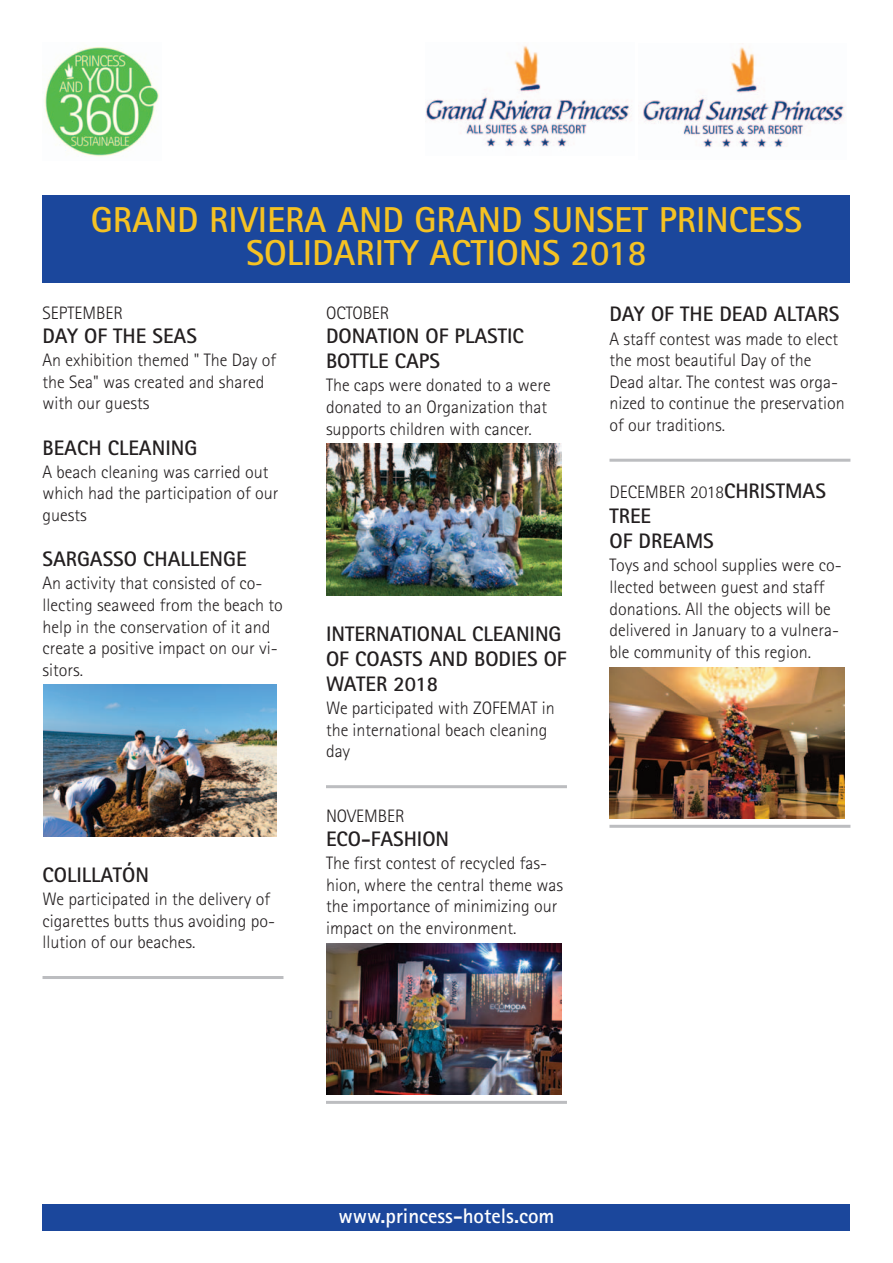
<style>
.page{position:relative;width:893px;height:1263px;background:#fff}
.page>*{position:absolute;margin:0;border:0;box-sizing:border-box;transform-origin:0 0}
.t1{font:700 36px/33px "Rotis Sans Serif";color:#f5c223;text-align:center}
.t2{font:700 21px/25.2px "Rotis Sans Serif";color:#231f20}
.t3{font:700 21px "Rotis Sans Serif";color:#fff}
.t4{font:300 18px/21.6px "Rotis Sans Serif";color:#231f20}
.s1{font-weight:700;font-size:21px}
</style>
<div class="page">
<hr style="left:43px;top:976px;width:240px;height:3px;background:#bcbdc0">
<hr style="left:326px;top:785px;width:241px;height:3px;background:#bcbdc0">
<hr style="left:326px;top:1101px;width:241px;height:3px;background:#bcbdc0">
<hr style="left:609px;top:459px;width:241px;height:3px;background:#bcbdc0">
<hr style="left:609px;top:825px;width:241px;height:3px;background:#bcbdc0">
<img style="left:43px;top:685px;width:234px;height:152px">
<img style="left:326px;top:444px;width:235px;height:151px">
<img style="left:326px;top:943px;width:235px;height:152px">
<img style="left:609px;top:667px;width:236px;height:152px">
<div style="left:43px;top:195px;width:807px;height:87px;background:#1b479c"></div>
<div style="left:43px;top:1204px;width:807px;height:27px;background:#1b479c"></div>
<img style="left:426px;top:46px;width:204px;height:101px">
<img style="left:44px;top:47px;width:115px;height:110px">
<img style="left:643px;top:47px;width:202px;height:100px">
<h1 class="t1" style="left:91px;top:207px;width:713px">GRAND RIVIERA AND GRAND SUNSET PRINCESS<br>SOLIDARITY ACTIONS 2018</h1>
<p class="t4" style="left:43px;top:304px;width:82px">SEPTEMBER</p>
<p class="t2" style="left:43px;top:325px;width:156px">DAY OF THE SEAS</p>
<p class="t4" style="left:43px;top:351px;width:235px">An exhibition themed " The Day of the Sea" was created and shared with our guests</p>
<p class="t2" style="left:43px;top:437px;width:156px">BEACH CLEANING</p>
<p class="t4" style="left:43px;top:463px;width:237px">A beach cleaning was carried out which had the participation of our guests</p>
<p class="t2" style="left:43px;top:549px;width:206px">SARGASSO CHALLENGE</p>
<p class="t4" style="left:43px;top:574px;width:242px">An activity that consisted of co&shy;llecting seaweed from the beach to help in the conservation of it and create a positive impact on our vi&shy;sitors.</p>
<p class="t2" style="left:43px;top:864px;width:108px">COLILLATÓN</p>
<p class="t4" style="left:43px;top:890px;width:234px">We participated in the delivery of cigarettes butts thus avoiding po&shy;llution of our beaches.</p>
<p class="t4" style="left:326px;top:304px;width:65px">OCTOBER</p>
<p class="t2" style="left:326px;top:325px;width:199px">DONATION OF PLASTIC<br>BOTTLE CAPS</p>
<p class="t4" style="left:326px;top:376px;width:226px">The caps were donated to a were donated to an Organization that supports children with cancer.</p>
<p class="t2" style="left:326px;top:623px;width:242px">INTERNATIONAL CLEANING<br>OF COASTS AND BODIES OF<br>WATER 2018</p>
<p class="t4" style="left:326px;top:699px;width:230px">We participated with ZOFEMAT in the international beach cleaning day</p>
<p class="t4" style="left:326px;top:807px;width:80px">NOVEMBER</p>
<p class="t2" style="left:326px;top:828px;width:125px">ECO-FASHION</p>
<p class="t4" style="left:326px;top:854px;width:239px">The first contest of recycled fas&shy;hion, where the central theme was the importance of minimizing our impact on the environment.</p>
<p class="t2" style="left:609px;top:304px;width:231px">DAY OF THE DEAD ALTARS</p>
<p class="t4" style="left:609px;top:329px;width:237px">A staff contest was made to elect the most beautiful Day of the<br>Dead altar. The contest was orga&shy;nized to continue the preservation of our traditions.</p>
<p class="t4" style="left:609px;top:483px;width:218px">DECEMBER 2018<span class="s1">CHRISTMAS</span></p>
<p class="t2" style="left:609px;top:505px;width:106px">TREE<br>OF DREAMS</p>
<p class="t4" style="left:609px;top:556px;width:234px">Toys and school supplies were co&shy;llected between guest and staff donations. All the objects will be delivered in January to a vulnera&shy;ble community of this region.</p>
<p class="t3" style="left:339px;top:1208px;width:217px">www.princess-hotels.com</p>
</div>
